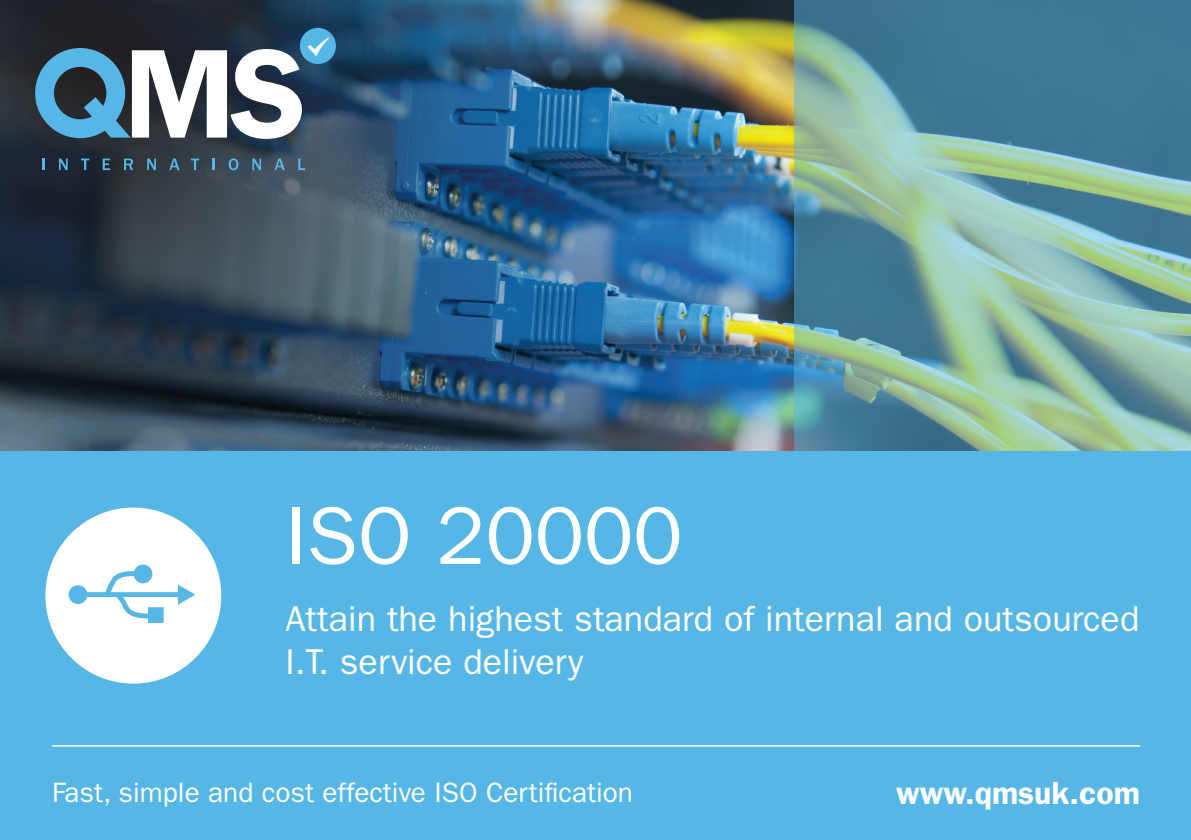
<style>
.page{position:relative;width:1191px;height:840px;background:#fff}
.page>*{position:absolute;margin:0;border:0;box-sizing:border-box;transform-origin:0 0}
.t1{font:82px "ITC Franklin Gothic Std";color:#fff}
.t2{font:36px/43.2px "ITC Franklin Gothic Std";color:#fff}
.t3{font:600 32px "ITC Franklin Gothic Std";color:#fff}
.t4{font:28px "ITC Franklin Gothic Std";color:#fff}
</style>
<div class="page">
<img style="left:0;top:0;width:794px;height:451px">
<svg style="left:794px;top:0;width:397px;height:451px"></svg>
<svg style="left:0;top:0;width:447px;height:420px"></svg>
<div style="left:0;top:451px;width:1191px;height:388px;background:#56b7e7"></div>
<hr style="left:52px;top:744px;width:1088px;height:2px;background:#fff">
<div style="left:300px;top:28px;width:36px;height:36px;background:#56b7e7;border-radius:50%"></div>
<svg style="left:35px;top:37px;width:294px;height:102px"></svg>
<svg style="left:42px;top:158px;width:2px;height:12px"></svg>
<svg style="left:59px;top:158px;width:9px;height:12px"></svg>
<svg style="left:81px;top:158px;width:8px;height:12px"></svg>
<svg style="left:103px;top:158px;width:7px;height:12px"></svg>
<svg style="left:124px;top:158px;width:9px;height:12px"></svg>
<svg style="left:147px;top:158px;width:9px;height:12px"></svg>
<svg style="left:169px;top:158px;width:11px;height:12px"></svg>
<svg style="left:191px;top:158px;width:8px;height:12px"></svg>
<svg style="left:212px;top:158px;width:3px;height:12px"></svg>
<svg style="left:229px;top:158px;width:9px;height:12px"></svg>
<svg style="left:252px;top:158px;width:9px;height:12px"></svg>
<svg style="left:274px;top:158px;width:11px;height:12px"></svg>
<svg style="left:298px;top:158px;width:7px;height:12px"></svg>
<svg style="left:45px;top:507px;width:176px;height:176px"></svg>
<p class="t1" style="left:285px;top:488px;width:398px">ISO 20000</p>
<p class="t2" style="left:285px;top:597px;width:855px">Attain the highest standard of internal and outsourced<br>I.T. service delivery</p>
<p class="t4" style="left:52px;top:776px;width:582px">Fast, simple and cost effective ISO Certification</p>
<p class="t3" style="left:896px;top:774px;width:245px">www.qmsuk.com</p>
</div>
